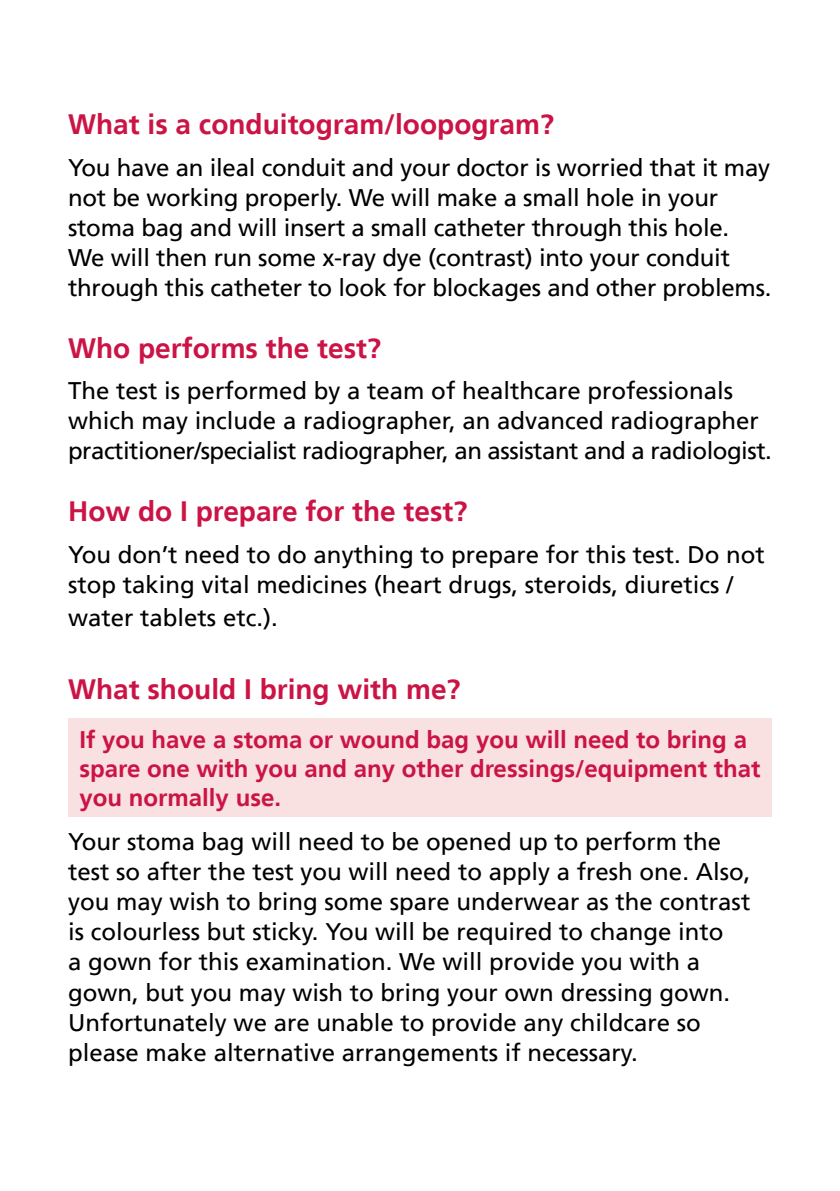
<style>
.page{position:relative;width:840px;height:1191px;background:#fff}
.page>*{position:absolute;margin:0;border:0;box-sizing:border-box;transform-origin:0 0}
.Main_Headings{font:700 28px "Frutiger LT";color:#cb1445}
.Body_Text{font:24px/30px "Frutiger LT";color:#000}
.Sub_Heading{font:700 24px/28.8px "Frutiger LT";color:#cb1445}
</style>
<div class="page">
<div style="left:68px;top:719px;width:703px;height:98px;background:#f8e1e0"></div>
<p class="Main_Headings" style="left:68px;top:108px;width:487px">What is a conduitogram/loopogram?</p>
<p class="Body_Text" style="left:68px;top:153px;width:704px">You have an ileal conduit and your doctor is worried that it may not be working properly. We will make a small hole in your stoma bag and will insert a small catheter through this hole.<br>We will then run some x-ray dye (contrast) into your conduit through this catheter to look for blockages and other problems.</p>
<p class="Main_Headings" style="left:68px;top:331px;width:314px">Who performs the test?</p>
<p class="Body_Text" style="left:68px;top:376px;width:705px">The test is performed by a team of healthcare professionals which may include a radiographer, an advanced radiographer practitioner/specialist radiographer, an assistant and a radiologist.</p>
<p class="Main_Headings" style="left:68px;top:495px;width:400px">How do I prepare for the test?</p>
<p class="Body_Text" style="left:68px;top:539px;width:698px">You don’t need to do anything to prepare for this test. Do not stop taking vital medicines (heart drugs, steroids, diuretics /</p>
<p class="Body_Text" style="left:68px;top:603px;width:211px">water tablets etc.).</p>
<p class="Main_Headings" style="left:68px;top:673px;width:394px">What should I bring with me?</p>
<p class="Sub_Heading" style="left:79px;top:725px;width:682px">If you have a stoma or wound bag you will need to bring a spare one with you and any other dressings/equipment that you normally use.</p>
<p class="Body_Text" style="left:68px;top:827px;width:683px">Your stoma bag will need to be opened up to perform the test so after the test you will need to apply a fresh one. Also, you may wish to bring some spare underwear as the contrast is colourless but sticky. You will be required to change into<br>a gown for this examination. We will provide you with a gown, but you may wish to bring your own dressing gown.<br>Unfortunately we are unable to provide any childcare so please make alternative arrangements if necessary.</p>
</div>
